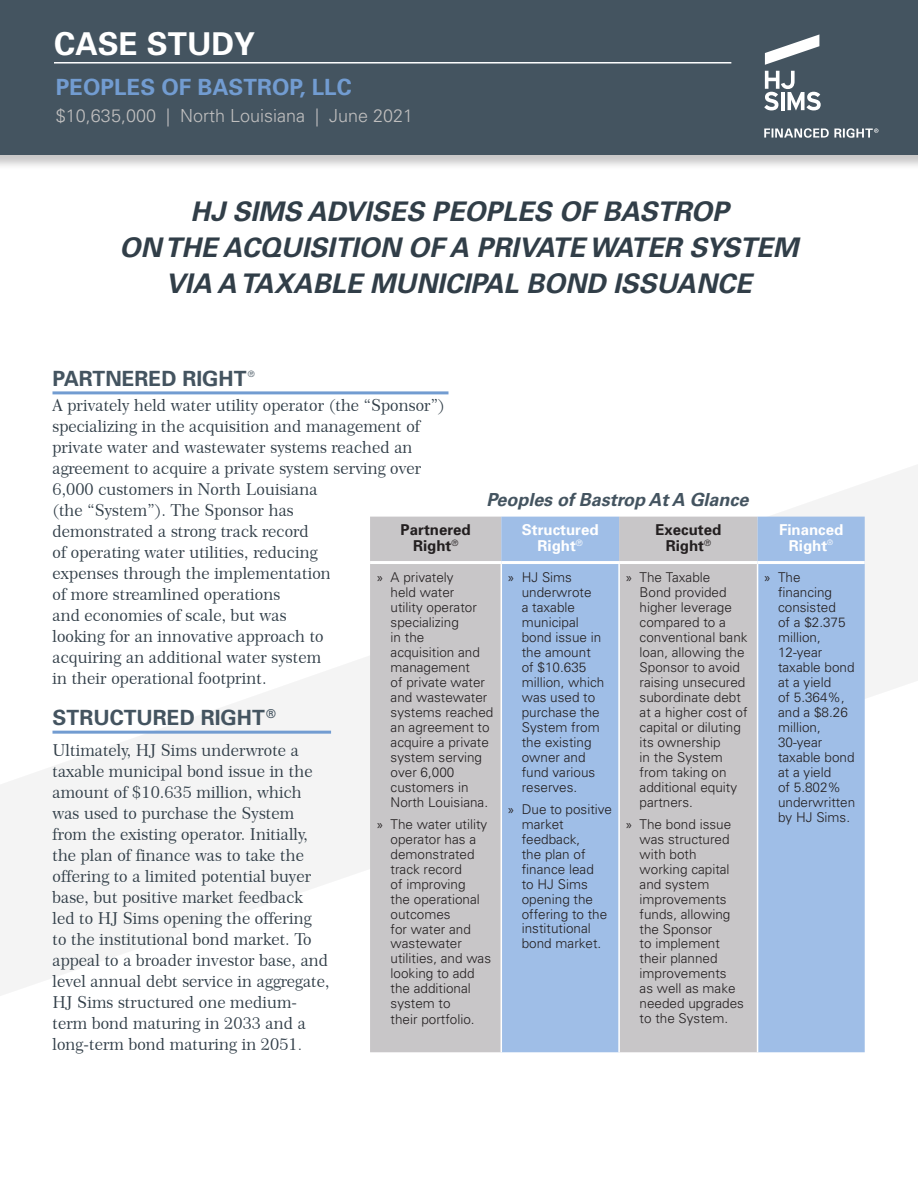
<style>
.page{position:relative;width:918px;height:1188px;background:#fff}
.page>*{position:absolute;margin:0;border:0;box-sizing:border-box;transform-origin:0 0}
.t1{font:700 31.5px "Univers";color:#fff}
.Sub_Spacing{font:italic 700 27px/36px "Univers LT Pro 65";color:#313e48;text-align:center}
.t2{font:700 22.35px "Univers";color:#729cd1}
.RIGHT{font:700 21px "Univers";color:#445460}
.Sub_Spacing-2{font:700 21px "Univers";color:#445460}
.t3{font:300 18px "Univers";color:#c0bfbf}
.t4{font:italic 700 18px "Univers LT Std";letter-spacing:-.005em;color:#445460}
.Body_Copy{font:16.5px/21px "Century 751 BT Roman B";color:#313e48}
.t5{font:700 15px/16.5px "Univers";color:#fff;text-align:center}
.t6{font:700 15px "Univers";color:#231f20}
.t7{font:300 13.5px/15px "Univers";color:#231f20}
.Sub_Spacing-3{font:300 8.7px "Univers";color:#445460}
.s1{font-family:"Univers LT Std"}
.s2{font-family:"Univers";font-weight:300;font-size:15.75px}
.s3{font-family:"Myriad Pro";font-weight:400}
</style>
<div class="page">
<div style="left:0;top:0;width:918px;height:170px;background:#231f20;opacity:.25"></div>
<div style="left:0;top:0;width:918px;height:155px;background:#445460"></div>
<hr style="left:54px;top:62px;width:677px;height:2px;background:#fff">
<svg style="left:765px;top:34px;width:54px;height:31px"></svg>
<svg style="left:764px;top:71px;width:57px;height:40px"></svg>
<svg style="left:764px;top:128px;width:114px;height:10px"></svg>
<svg style="left:0;top:465px;width:918px;height:531px"></svg>
<hr style="left:52px;top:391px;width:396px;height:3px;background:#729cd1">
<hr style="left:52px;top:731px;width:279px;height:3px;background:#729cd1">
<div style="left:370px;top:517px;width:131px;height:535px;background:#c8c6c8"></div>
<svg style="left:501px;top:517px;width:364px;height:535px;background:#aec1db"></svg>
<hr style="left:501px;top:564px;width:1px;height:488px;background:#fff">
<hr style="left:618px;top:564px;width:2px;height:488px;background:#fff">
<hr style="left:757px;top:564px;width:1px;height:488px;background:#fff">
<hr style="left:370px;top:561px;width:131px;height:3px;background:#fff">
<hr style="left:501px;top:561px;width:118px;height:3px;background:#fff">
<hr style="left:619px;top:561px;width:139px;height:3px;background:#fff">
<hr style="left:758px;top:561px;width:107px;height:3px;background:#fff">
<h1 class="t1" style="left:54px;top:25px;width:203px">CASE STUDY</h1>
<p class="t2" style="left:56px;top:74px;width:297px">PEOPLES OF BASTROP, LLC</p>
<p class="t3" style="left:56px;top:105px;width:359px">$10,635,000 | North Louisiana | Ju<span class="s1">ne</span> 2021</p>
<p class="Sub_Spacing" style="left:119px;top:193px;width:680px">HJ SIMS ADVISES PEOPLES OF BASTROP<br>ON THE ACQUISITION OF A PRIVATE WATER SYSTEM<br>VIA A TAXABLE MUNICIPAL BOND ISSUANCE</p>
<p class="Sub_Spacing-2" style="left:52px;top:366px;width:196px">PARTNERED RIGHT</p>
<p class="Sub_Spacing-3" style="left:248px;top:368px;width:8px">®</p>
<p class="Body_Copy" style="left:52px;top:395px;width:394px">A privately held water utility operator (the “Sponsor”) specializing in the acquisition and management of private water and wastewater systems reached an agreement to acquire a private system serving over 6,000 customers in North Louisiana<br>(the “System”). The Sponsor has<br>demonstrated a strong track record<br>of operating water utilities, reducing<br>expenses through the implementation<br>of more streamlined operations<br>and economies of scale, but was<br>looking for an innovative approach to<br>acquiring an additional water system<br>in their operational footprint.</p>
<p class="RIGHT" style="left:52px;top:705px;width:225px">STRUCTURED RIGHT<sup>®</sup></p>
<p class="Body_Copy" style="left:52px;top:739px;width:279px">Ultimately, HJ Sims underwrote a taxable municipal bond issue in the amount of $10.635 million, which was used to purchase the System from the existing operator. Initially, the plan of finance was to take the offering to a limited potential buyer base, but positive market feedback<br>led to HJ Sims opening the offering to the institutional bond market. To appeal to a broader investor base, and level annual debt service in aggregate, HJ Sims structured one medium&shy;term bond maturing in 2033 and a long-term bond maturing in 2051<span class="s2">.</span></p>
<p class="t4" style="left:486px;top:489px;width:263px">Peoples of Bastrop At A Glance</p>
<p class="t5" style="left:522px;top:521px;width:78px">Structured<br>Right<sup>®</sup></p>
<p class="t6" style="left:655px;top:520px;width:67px">Executed</p>
<p class="t6" style="left:401px;top:520px;width:72px">Partnered</p>
<p class="t6" style="left:413px;top:537px;width:47px">Right<sup>®</sup></p>
<p class="t6" style="left:666px;top:537px;width:47px">Right<sup>®</sup></p>
<p class="t7" style="left:522px;top:569px;width:84px;text-indent:-14px"><span class="s3">»</span> HJ Sims underwrote<br>a taxable municipal bond issue in the amount of $10.635 million, which was used to purchase the<br>System from the existing owner and fund various reserves.</p>
<p class="t7" style="left:522px;top:801px;width:92px;text-indent:-14px"><span class="s3">»</span> Due to positive market feedback,<br>the plan of finance lead<br>to HJ Sims opening the offering to the institutional bond market.</p>
<p class="t7" style="left:391px;top:569px;width:104px;text-indent:-14px"><span class="s3">»</span> A privately<br>held water<br>utility operator specializing<br>in the<br>acquisition and management<br>of private water and wastewater systems reached an agreement to acquire a private system serving over 6,000 customers in<br>North Louisiana.</p>
<p class="t7" style="left:391px;top:816px;width:102px;text-indent:-14px"><span class="s3">»</span> The water utility operator has a demonstrated track record<br>of improving<br>the operational outcomes<br>for water and wastewater utilities, and was looking to add the additional system to<br>their portfolio.</p>
<p class="t7" style="left:640px;top:569px;width:110px;text-indent:-14px"><span class="s3">»</span> The Taxable<br>Bond provided higher leverage compared to a conventional bank loan, allowing the<br>Sponsor to avoid raising unsecured subordinate debt at a higher cost of capital or diluting its ownership<br>in the System from taking on additional equity partners.</p>
<p class="t7" style="left:640px;top:816px;width:106px;text-indent:-14px"><span class="s3">»</span> The bond issue was structured with both working capital and system improvements funds, allowing the Sponsor<br>to implement their planned improvements<br>as well as make needed upgrades to the System.</p>
<p class="t5" style="left:779px;top:521px;width:66px">Financed</p>
<p class="t5" style="left:789px;top:537px;width:46px">Right<sup>®</sup></p>
<p class="t7" style="left:778px;top:569px;width:79px;text-indent:-14px"><span class="s3">»</span> The financing consisted<br>of a $2.375 million,<br>12-year taxable bond at a yield<br>of 5.364%, and a $8.26 million,<br>30-year taxable bond at a yield<br>of 5.802% underwritten by HJ Sims.</p>
</div>
